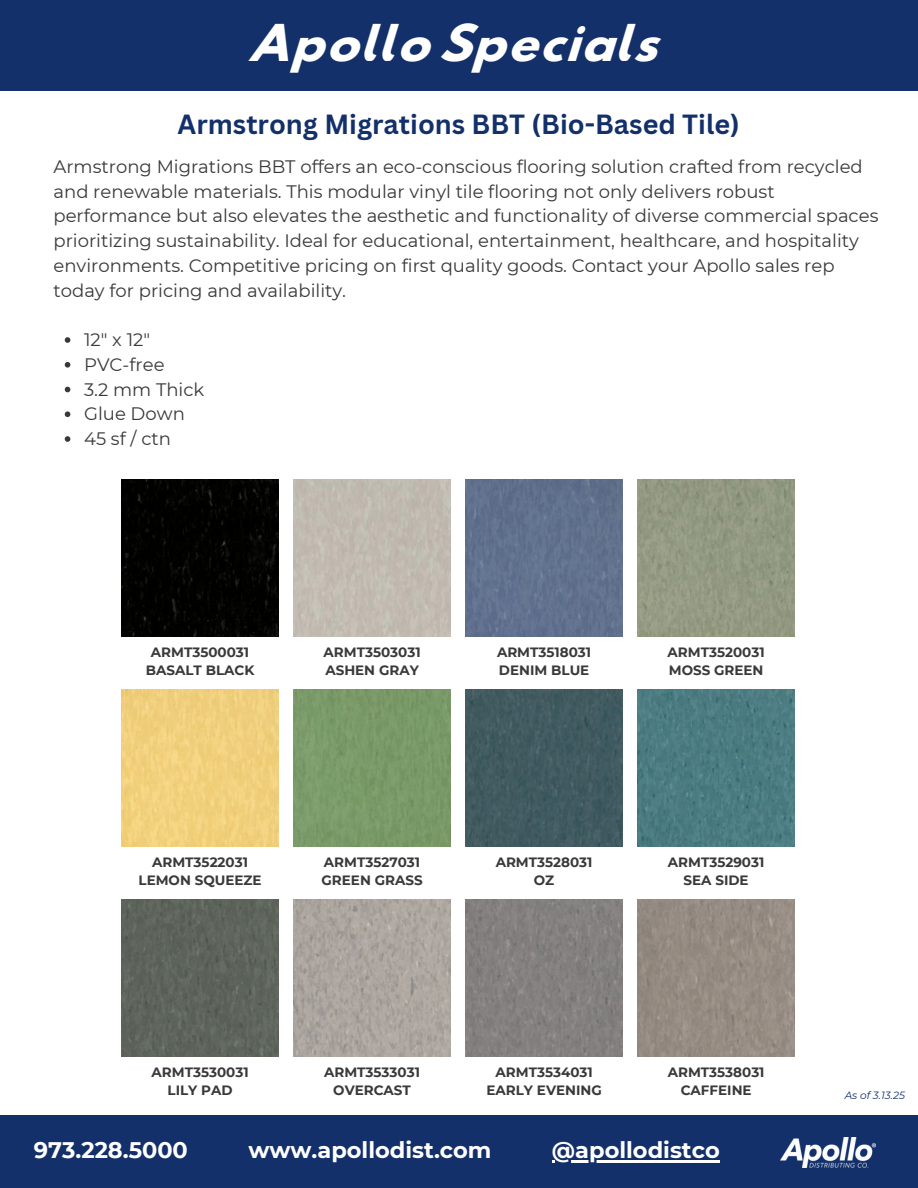
<style>
.page{position:relative;width:918px;height:1188px;background:#fff}
.page>*{position:absolute;margin:0;border:0;box-sizing:border-box;transform-origin:0 0}
.t1{font:45px "Hussar Bd Ext Obl Three";color:#fff}
.t2{font:700 27px "Canva Sans";color:#13306a}
.t3{font:700 22.5px "Montserrat";color:#fff}
.t4{font:18px/24.8px "Montserrat";color:#393939}
.t5{font:700 13.5px/18px "Montserrat";color:#393939;text-align:center}
.t6{font:italic 10.5px "Montserrat";color:#13306a}
</style>
<div class="page">
<div style="left:0;top:1116px;width:918px;height:72px;background:#13306a"></div>
<img style="left:781px;top:1138px;width:94px;height:29px">
<img style="left:121px;top:479px;width:158px;height:158px">
<div style="left:466px;top:479px;width:157px;height:158px;background:#61718d"></div>
<img style="left:638px;top:479px;width:157px;height:158px">
<img style="left:121px;top:689px;width:158px;height:158px">
<div style="left:294px;top:689px;width:157px;height:158px;background:#7a9b68"></div>
<div style="left:466px;top:689px;width:157px;height:158px;background:#415a60"></div>
<img style="left:638px;top:689px;width:157px;height:158px">
<div style="left:121px;top:899px;width:158px;height:158px;background:#5e645c"></div>
<div style="left:0;top:0;width:918px;height:91px;background:#13306a"></div>
<div style="left:294px;top:479px;width:157px;height:158px;background:#c1bab1"></div>
<hr style="left:552px;top:1160px;width:168px;height:3px;background:#fff">
<svg style="left:65px;top:337px;width:5px;height:6px"></svg>
<svg style="left:65px;top:362px;width:5px;height:6px"></svg>
<svg style="left:65px;top:387px;width:5px;height:5px"></svg>
<svg style="left:65px;top:411px;width:5px;height:6px"></svg>
<svg style="left:65px;top:436px;width:5px;height:6px"></svg>
<img style="left:294px;top:899px;width:157px;height:158px">
<img style="left:466px;top:899px;width:157px;height:158px">
<img style="left:638px;top:899px;width:157px;height:158px">
<h5 class="t1" style="left:247px;top:21px;width:412px">Apollo Specials</h5>
<h5 class="t2" style="left:178px;top:105px;width:564px">Armstrong Migrations BBT (Bio-Based Tile)</h5>
<h5 class="t4" style="left:54px;top:154px;width:826px">Armstrong Migrations BBT offers an eco-conscious flooring solution crafted from recycled and renewable materials. This modular vinyl tile flooring not only delivers robust performance but also elevates the aesthetic and functionality of diverse commercial spaces prioritizing sustainability. Ideal for educational, entertainment, healthcare, and hospitality environments. Competitive pricing on first quality goods. Contact your Apollo sales rep today for pricing and availability.</h5>
<h5 class="t4" style="left:84px;top:327px;width:67px">12" x 12"</h5>
<p class="t4" style="left:84px;top:352px;width:82px">PVC-free</p>
<p class="t4" style="left:84px;top:377px;width:122px">3.2 mm Thick</p>
<p class="t4" style="left:84px;top:402px;width:102px">Glue Down</p>
<p class="t4" style="left:84px;top:426px;width:88px">45 sf / ctn</p>
<h5 class="t5" style="left:146px;top:643px;width:110px">ARMT3500031<br>BASALT BLACK</h5>
<h5 class="t5" style="left:324px;top:643px;width:99px;text-align:left">ARMT3503031<br>ASHEN GRAY</h5>
<h5 class="t5" style="left:497px;top:643px;width:96px;text-align:left">ARMT3518031<br>DENIM BLUE</h5>
<h5 class="t5" style="left:668px;top:643px;width:99px;text-align:left">ARMT3520031<br>MOSS GREEN</h5>
<p class="t5" style="left:139px;top:853px;width:125px">ARMT3522031<br>LEMON SQUEEZE</p>
<p class="t5" style="left:322px;top:853px;width:103px;text-align:left">ARMT3527031<br>GREEN GRASS</p>
<p class="t5" style="left:496px;top:853px;width:98px">ARMT3528031<br>OZ</p>
<p class="t5" style="left:668px;top:853px;width:98px">ARMT3529031<br>SEA SIDE</p>
<h5 class="t5" style="left:152px;top:1064px;width:99px">ARMT3530031<br>LILY PAD</h5>
<p class="t5" style="left:324px;top:1064px;width:97px">ARMT3533031<br>OVERCAST</p>
<h3 class="t5" style="left:487px;top:1064px;width:117px">ARMT3534031<br>EARLY EVENING</h3>
<h3 class="t5" style="left:668px;top:1064px;width:98px">ARMT3538031<br>CAFFEINE</h3>
<p class="t3" style="left:34px;top:1136px;width:156px">973.228.5000</p>
<p class="t3" style="left:248px;top:1136px;width:245px">www.apollodist.com</p>
<p class="t3" style="left:552px;top:1136px;width:169px">@apollodistco</p>
<h5 class="t6" style="left:845px;top:1089px;width:62px">As of 3.13.25</h5>
</div>
